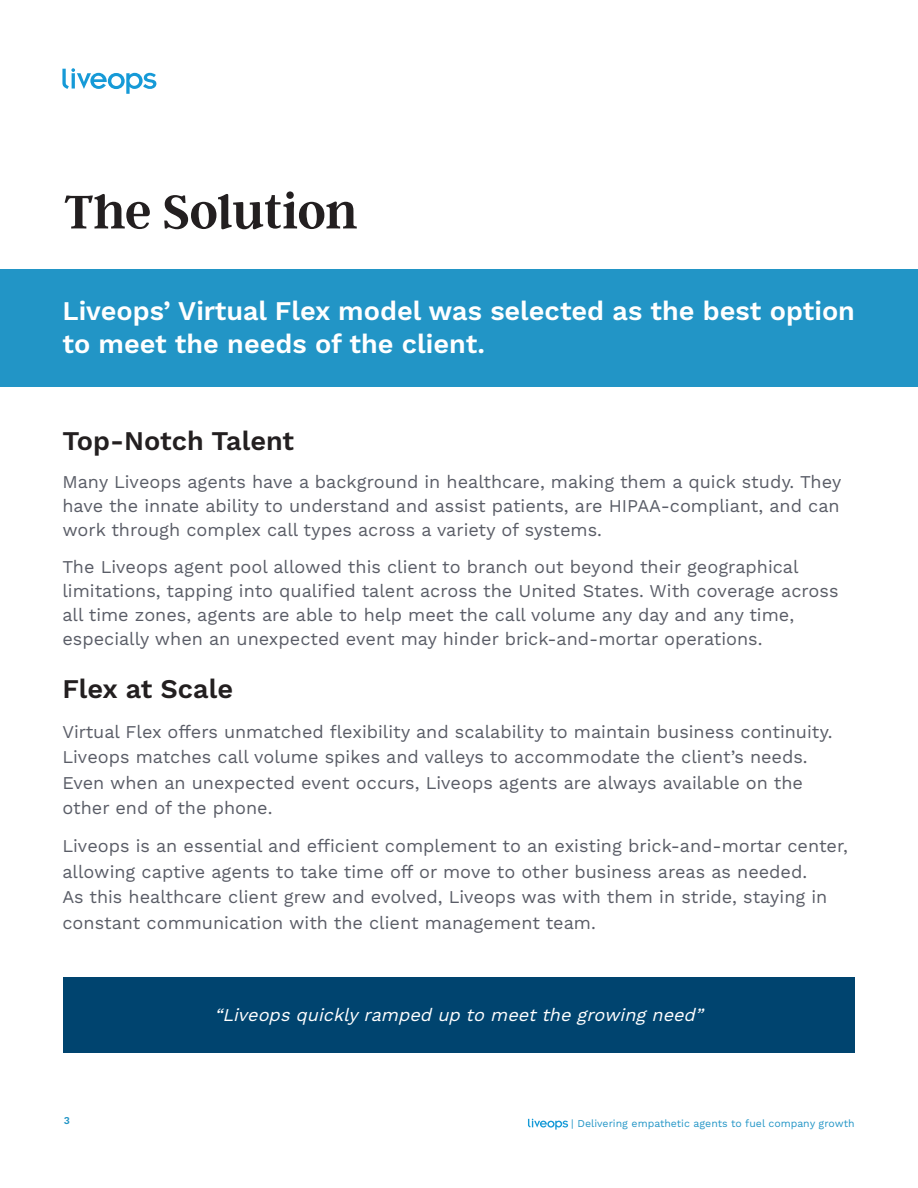
<style>
.page{position:relative;width:918px;height:1188px;background:#fff}
.page>*{position:absolute;margin:0;border:0;box-sizing:border-box;transform-origin:0 0}
.t1{font:600 52.5px "Argent CF";letter-spacing:-.005em;color:#231f20}
.t2{font:600 27px/32.4px "Work Sans";color:#fff}
.t3{font:600 27px "Work Sans";color:#231f20}
.t4{font:18px/25.5px "Work Sans";color:#5a5d67}
.t5{font:italic 18px "Work Sans";color:#fff}
.t6{font:10.5px "Work Sans";color:#2295c6}
.t7{font:600 10.5px "Work Sans";color:#2295c6}
</style>
<div class="page">
<svg style="left:528px;top:1119px;width:40px;height:11px"></svg>
<svg style="left:62px;top:68px;width:94px;height:26px"></svg>
<div style="left:0;top:269px;width:918px;height:117px;background:#2295c6"></div>
<div style="left:64px;top:977px;width:791px;height:76px;background:#00446f"></div>
<h1 class="t1" style="left:64px;top:187px;width:295px">The Solution</h1>
<h2 class="t2" style="left:62px;top:297px;width:794px">Liveops’ Virtual Flex model was selected as the best option to meet the needs of the client.</h2>
<h2 class="t3" style="left:62px;top:430px;width:233px">Top-Notch Talent</h2>
<p class="t4" style="left:62px;top:471px;width:780px;line-height:24px;text-align:justify">Many Liveops agents have a background in healthcare, making them a quick study. They have the innate ability to understand and assist patients, are HIPAA-compliant, and can work through complex call types across a variety of systems.</p>
<p class="t4" style="left:62px;top:556px;width:778px;line-height:24px">The Liveops agent pool allowed this client to branch out beyond their geographical limitations, tapping into qualified talent across the United States. With coverage across all time zones, agents are able to help meet the call volume any day and any time, especially when an unexpected event may hinder brick-and-mortar operations.</p>
<h2 class="t3" style="left:62px;top:679px;width:172px">Flex at Scale</h2>
<p class="t4" style="left:62px;top:720px;width:772px">Virtual Flex offers unmatched flexibility and scalability to maintain business continuity.<br>Liveops matches call volume spikes and valleys to accommodate the client’s needs.<br>Even when an unexpected event occurs, Liveops agents are always available on the other end of the phone.</p>
<p class="t4" style="left:62px;top:835px;width:787px">Liveops is an essential and efficient complement to an existing brick-and-mortar center, allowing captive agents to take time off or move to other business areas as needed.<br>As this healthcare client grew and evolved, Liveops was with them in stride, staying in constant communication with the client management team.</p>
<p class="t5" style="left:214px;top:1007px;width:494px">“Liveops quickly ramped up to meet the growing need”</p>
<p class="t7" style="left:64px;top:1117px;width:8px">3</p>
<p class="t6" style="left:571px;top:1119px;width:285px">| Delivering empathetic agents to fuel company growth</p>
</div>
